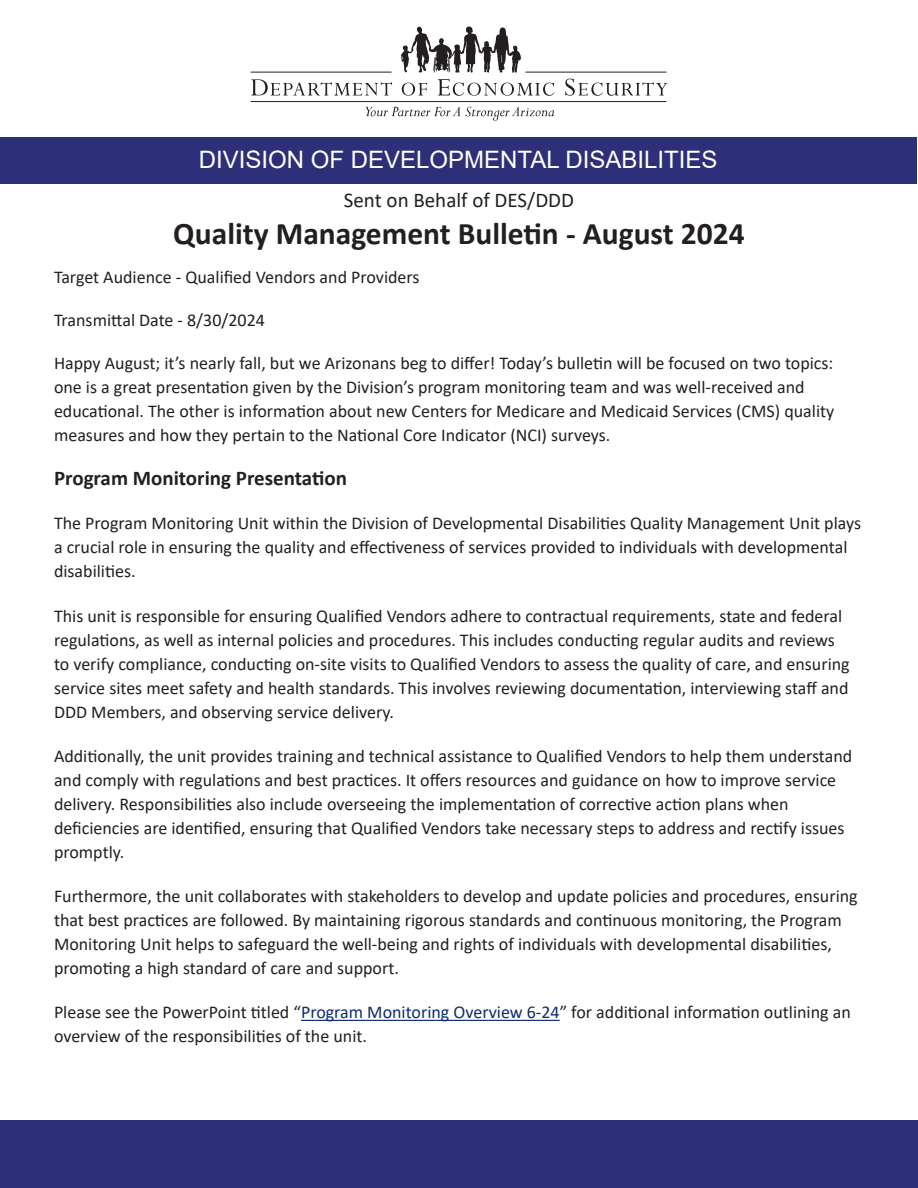
<style>
.page{position:relative;width:918px;height:1188px;background:#fff}
.page>*{position:absolute;margin:0;border:0;box-sizing:border-box;transform-origin:0 0}
.t1{font:700 31.5px "Calibri";color:#231f20}
.t2{font:24px "Arial";color:#fff}
.t3{font:700 21px "Calibri";color:#231f20}
.t4{font:21px "Calibri";color:#231f20}
.t5{font:18px/24px "Calibri";color:#231f20}
.s1{color:#0c2c72}
</style>
<div class="page">
<div style="left:0;top:1120px;width:918px;height:68px;background:#2d3079"></div>
<svg style="left:251px;top:79px;width:141px;height:16px"></svg>
<svg style="left:366px;top:107px;width:188px;height:14px"></svg>
<svg style="left:401px;top:27px;width:120px;height:46px"></svg>
<svg style="left:402px;top:83px;width:25px;height:13px"></svg>
<svg style="left:438px;top:79px;width:116px;height:17px"></svg>
<svg style="left:565px;top:79px;width:102px;height:17px"></svg>
<hr style="left:251px;top:72px;width:141px;height:1px;background:#231f20">
<hr style="left:526px;top:72px;width:140px;height:1px;background:#231f20">
<hr style="left:251px;top:101px;width:415px;height:1px;background:#231f20">
<div style="left:1px;top:138px;width:916px;height:46px;background:#2d3079"></div>
<hr style="left:301px;top:1020px;width:259px;height:1px;background:#0c2c72">
<h2 class="t2" style="left:199px;top:143px;width:520px">DIVISION OF DEVELOPMENTAL DISABILITIES</h2>
<p class="t4" style="left:344px;top:185px;width:232px">Sent on Behalf of DES/DDD</p>
<h2 class="t1" style="left:173px;top:212px;width:573px">Quality Management Bulletin - August 2024</h2>
<p class="t5" style="left:54px;top:264px;width:367px">Target Audience - Qualified Vendors and Providers</p>
<p class="t5" style="left:54px;top:307px;width:212px">Transmittal Date - 8/30/2024</p>
<p class="t5" style="left:54px;top:350px;width:782px">Happy August; it’s nearly fall, but we Arizonans beg to differ! Today’s bulletin will be focused on two topics: one is a great presentation given by the Division’s program monitoring team and was well-received and educational. The other is information about new Centers for Medicare and Medicaid Services (CMS) quality measures and how they pertain to the National Core Indicator (NCI) surveys.</p>
<h3 class="t3" style="left:54px;top:463px;width:294px">Program Monitoring Presentation</h3>
<p class="t5" style="left:54px;top:511px;width:809px">The Program Monitoring Unit within the Division of Developmental Disabilities Quality Management Unit plays a crucial role in ensuring the quality and effectiveness of services provided to individuals with developmental disabilities.</p>
<p class="t5" style="left:54px;top:603px;width:797px">This unit is responsible for ensuring Qualified Vendors adhere to contractual requirements, state and federal regulations, as well as internal policies and procedures. This includes conducting regular audits and reviews to verify compliance, conducting on-site visits to Qualified Vendors to assess the quality of care, and ensuring service sites meet safety and health standards. This involves reviewing documentation, interviewing staff and DDD Members, and observing service delivery.</p>
<p class="t5" style="left:54px;top:743px;width:800px">Additionally, the unit provides training and technical assistance to Qualified Vendors to help them understand and comply with regulations and best practices. It offers resources and guidance on how to improve service delivery. Responsibilities also include overseeing the implementation of corrective action plans when deficiencies are identified, ensuring that Qualified Vendors take necessary steps to address and rectify issues promptly.</p>
<p class="t5" style="left:54px;top:884px;width:805px">Furthermore, the unit collaborates with stakeholders to develop and update policies and procedures, ensuring that best practices are followed. By maintaining rigorous standards and continuous monitoring, the Program Monitoring Unit helps to safeguard the well-being and rights of individuals with developmental disabilities, promoting a high standard of care and support.</p>
<p class="t5" style="left:54px;top:1000px;width:798px">Please see the PowerPoint titled “<span class="s1">Program Monitoring Overview 6-24</span>” for additional information outlining an overview of the responsibilities of the unit.</p>
</div>
